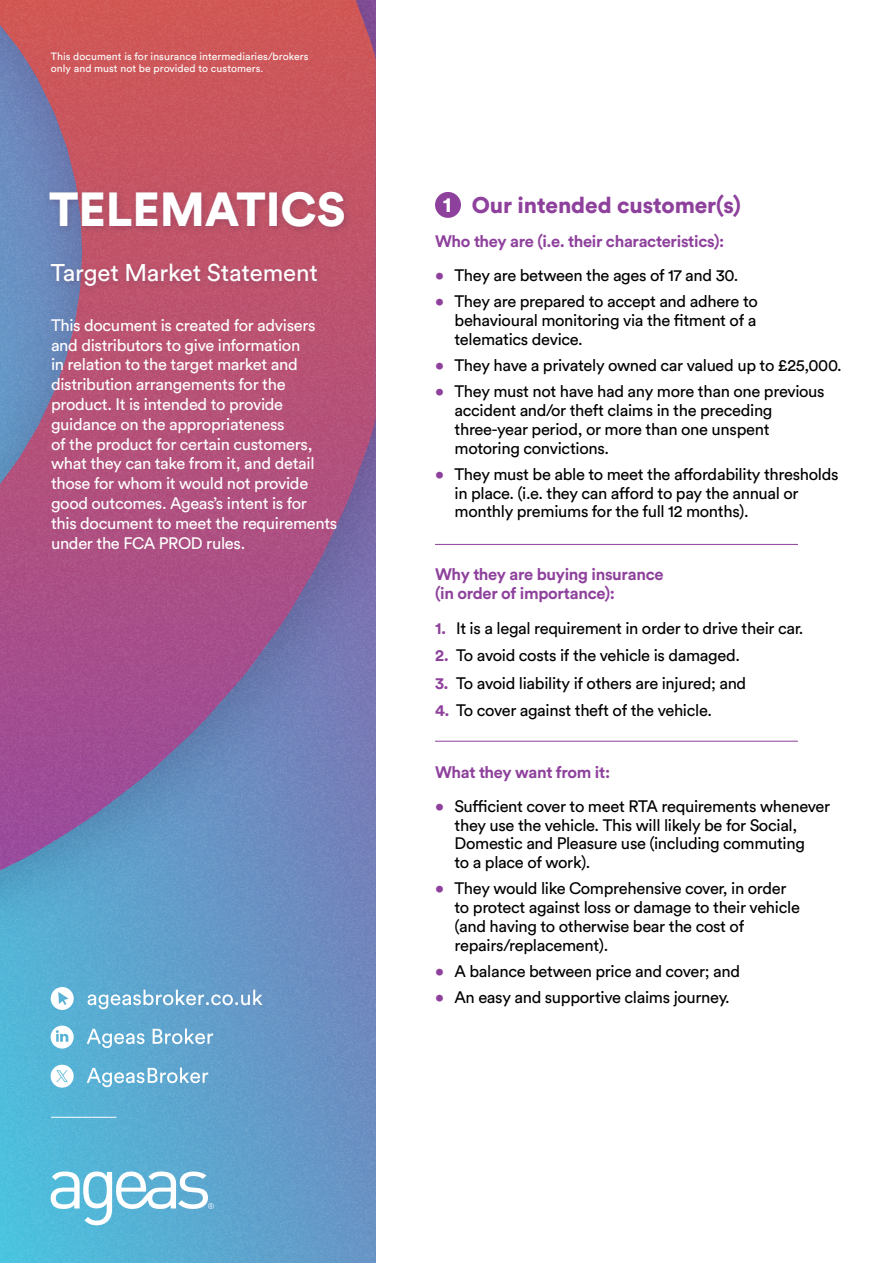
<style>
.page{position:relative;width:893px;height:1263px;background:#fff}
.page>*{position:absolute;margin:0;border:0;box-sizing:border-box;transform-origin:0 0}
.t1{font:900 47.25px "Circular Std";letter-spacing:-.005em;color:#fff}
.t2{font:24px "Circular Std";letter-spacing:-.005em;color:#fff}
.t3{font:900 22.5px "Circular Std";letter-spacing:-.005em;color:#8e419c}
.t4{font:16.5px/18.8px "Circular Std";letter-spacing:-.02em;color:#000}
.t5{font:16.5px/19.8px "Circular Std";letter-spacing:-.02em;color:#fff}
.t6{font:700 16.5px/19.8px "Circular Std";letter-spacing:-.02em;color:#8e419c}
.t7{font:10.5px/12.6px "Circular Std";letter-spacing:.005em;color:#fff}
.s1{font-size:21px;color:#fff}
.s2{font-weight:500;color:#8e419c}
.s3{font-weight:700;color:#8e419c}
</style>
<div class="page">
<div style="left:435px;top:192px;width:26px;height:26px;background:#8e419c;border-radius:50%"></div>
<hr style="left:435px;top:544px;width:363px;height:1px;background:#8e419c">
<hr style="left:435px;top:741px;width:363px;height:1px;background:#8e419c">
<img style="left:0;top:0;width:376px;height:740px">
<img style="left:0;top:740px;width:376px;height:523px">
<p class="t7" style="left:51px;top:49px;width:259px">This document is for insurance intermediaries/brokers only and must not be provided to customers.</p>
<h1 class="t1" style="left:49px;top:178px;width:298px">TELEMATICS</h1>
<h3 class="t3" style="left:443px;top:190px;width:300px"><span class="s1">1</span> Our intended customer(s)</h3>
<p class="t6" style="left:435px;top:231px;width:291px">Who they are (i.e. their characteristics):</p>
<p class="t4" style="left:435px;top:266px;width:305px"><span class="s2">•</span> They are between the ages of 17 and 30.</p>
<p class="t4" style="left:455px;top:292px;width:305px;text-align:justify;text-indent:-20px"><span class="s2">•</span> They are prepared to accept and adhere to behavioural monitoring via the fitment of a telematics device.</p>
<p class="t4" style="left:435px;top:356px;width:408px"><span class="s2">•</span> They have a privately owned car valued up to £25,000.</p>
<p class="t4" style="left:455px;top:382px;width:372px;text-indent:-20px"><span class="s2">•</span> They must not have had any more than one previous accident and/or theft claims in the preceding three-year period, or more than one unspent motoring convictions.</p>
<p class="t4" style="left:455px;top:465px;width:386px;text-indent:-20px"><span class="s2">•</span> They must be able to meet the affordability thresholds in place. (i.e. they can afford to pay the annual or monthly premiums for the full 12 months).</p>
<h2 class="t2" style="left:51px;top:258px;width:269px">Target Market Statement</h2>
<p class="t5" style="left:51px;top:315px;width:288px">This document is created for advisers and distributors to give information<br>in relation to the target market and distribution arrangements for the product. It is intended to provide guidance on the appropriateness<br>of the product for certain customers, what they can take from it, and detail those for whom it would not provide good outcomes. Ageas’s intent is for<br>this document to meet the requirements under the FCA PROD rules.</p>
<p class="t6" style="left:435px;top:563px;width:230px">Why they are buying insurance (in order of importance):</p>
<p class="t4" style="left:435px;top:619px;width:370px"><span class="s3">1.</span> It is a legal requirement in order to drive their car.</p>
<p class="t4" style="left:435px;top:646px;width:306px"><span class="s3">2.</span> To avoid costs if the vehicle is damaged.</p>
<p class="t4" style="left:435px;top:673px;width:313px"><span class="s3">3.</span> To avoid liability if others are injured; and</p>
<p class="t4" style="left:435px;top:701px;width:278px"><span class="s3">4.</span> To cover against theft of the vehicle.</p>
<p class="t6" style="left:435px;top:762px;width:177px">What they want from it:</p>
<p class="t4" style="left:455px;top:796px;width:377px;text-indent:-20px"><span class="s2">•</span> Sufficient cover to meet RTA requirements whenever they use the vehicle. This will likely be for Social, Domestic and Pleasure use (including commuting<br>to a place of work).</p>
<p class="t4" style="left:455px;top:879px;width:347px;text-indent:-20px"><span class="s2">•</span> They would like Comprehensive cover, in order to protect against loss or damage to their vehicle (and having to otherwise bear the cost of repairs/replacement).</p>
<p class="t4" style="left:435px;top:961px;width:307px"><span class="s2">•</span> A balance between price and cover; and</p>
<p class="t4" style="left:435px;top:988px;width:296px"><span class="s2">•</span> An easy and supportive claims journey.</p>
</div>
